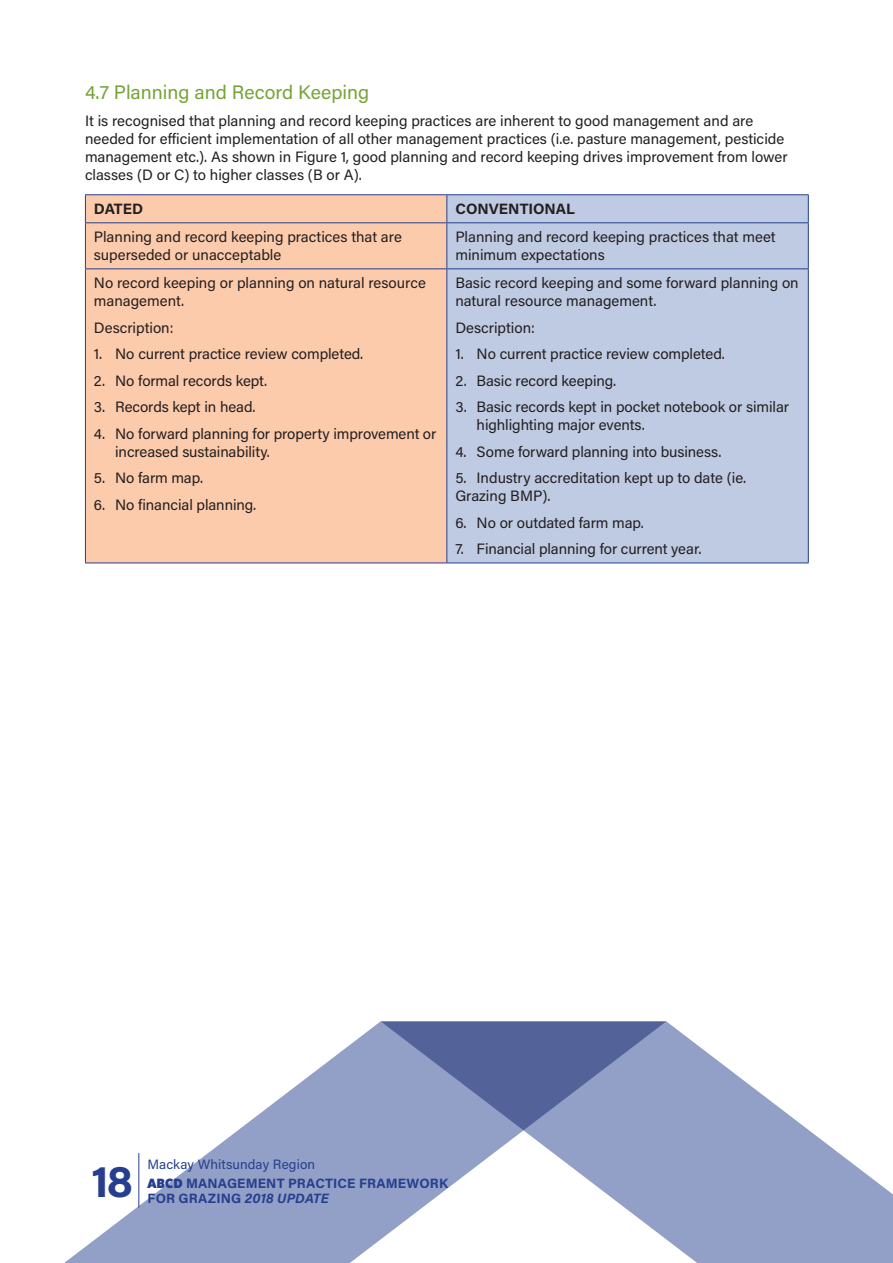
<style>
.page{position:relative;width:893px;height:1263px;background:#fff}
.page>*{position:absolute;margin:0;border:0;box-sizing:border-box;transform-origin:0 0}
.t1{font:700 45px "Acumin Pro";color:#253f8e}
.t2{font:19.5px "Acumin Pro";color:#75a338}
.t3{font:15px/18px "Acumin Pro";color:#231f20}
.t4{font:700 15px "Acumin Pro";color:#231f20}
.t5{font:700 13.5px/19.2px "Acumin Pro";letter-spacing:.01em;color:#253f8e}
.s1{font-weight:400}
.s2{font-family:"Fat Frank";font-weight:800}
.s3{font-style:italic}
</style>
<div class="page">
<svg style="left:64px;top:1021px;width:317px;height:242px"></svg>
<svg style="left:381px;top:1021px;width:391px;height:242px;fill:#929fc6"></svg>
<svg style="left:772px;top:1102px;width:121px;height:161px"></svg>
<hr style="left:138px;top:1153px;width:1px;height:54px;background:#253f8e">
<div style="left:86px;top:195px;width:360px;height:368px;background:#fccbac"></div>
<div style="left:447px;top:195px;width:361px;height:368px;background:#bfcbe3"></div>
<hr style="left:85px;top:194px;width:362px;height:1px;background:#253f8e">
<svg style="left:85px;top:195px;width:1px;height:27px"></svg>
<hr style="left:447px;top:194px;width:362px;height:1px;background:#253f8e">
<svg style="left:446px;top:195px;width:1px;height:27px"></svg>
<svg style="left:808px;top:195px;width:1px;height:27px"></svg>
<hr style="left:85px;top:222px;width:362px;height:1px;background:#253f8e">
<hr style="left:85px;top:223px;width:1px;height:45px;background:#253f8e">
<hr style="left:447px;top:222px;width:362px;height:1px;background:#253f8e">
<hr style="left:446px;top:223px;width:1px;height:45px;background:#253f8e">
<hr style="left:808px;top:223px;width:1px;height:45px;background:#253f8e">
<hr style="left:85px;top:268px;width:362px;height:1px;background:#253f8e">
<hr style="left:85px;top:269px;width:1px;height:294px;background:#253f8e">
<hr style="left:447px;top:268px;width:362px;height:1px;background:#253f8e">
<hr style="left:446px;top:269px;width:1px;height:294px;background:#253f8e">
<hr style="left:808px;top:269px;width:1px;height:294px;background:#253f8e">
<hr style="left:85px;top:563px;width:362px;height:1px;background:#253f8e">
<hr style="left:447px;top:563px;width:362px;height:1px;background:#253f8e">
<h2 class="t2" style="left:85px;top:79px;width:286px">4.7 Planning and Record Keeping</h2>
<p class="t3" style="left:85px;top:111px;width:704px">It is recognised that planning and record keeping practices are inherent to good management and are needed for efficient implementation of all other management practices (i.e. pasture management, pesticide management etc.). As shown in Figure 1, good planning and record keeping drives improvement from lower classes (D or C) to higher classes (B or A).</p>
<p class="t4" style="left:94px;top:198px;width:51px">DATED</p>
<p class="t4" style="left:455px;top:198px;width:121px">CONVENTIONAL</p>
<p class="t3" style="left:94px;top:227px;width:309px">Planning and record keeping practices that are superseded or unacceptable</p>
<p class="t3" style="left:455px;top:227px;width:322px">Planning and record keeping practices that meet minimum expectations</p>
<p class="t3" style="left:94px;top:274px;width:333px">No record keeping or planning on natural resource management.</p>
<p class="t3" style="left:94px;top:318px;width:81px">Description:</p>
<p class="t3" style="left:94px;top:345px;width:271px">1. No current practice review completed.</p>
<p class="t3" style="left:94px;top:371px;width:175px">2. No formal records kept.</p>
<p class="t3" style="left:94px;top:398px;width:163px">3. Records kept in head.</p>
<p class="t3" style="left:115px;top:424px;width:323px;text-indent:-21px">4. No forward planning for property improvement or increased sustainability.</p>
<p class="t3" style="left:94px;top:469px;width:111px">5. No farm map.</p>
<p class="t3" style="left:94px;top:495px;width:164px">6. No financial planning.</p>
<p class="t3" style="left:455px;top:274px;width:345px">Basic record keeping and some forward planning on natural resource management.</p>
<p class="t3" style="left:455px;top:318px;width:81px">Description:</p>
<p class="t3" style="left:455px;top:345px;width:271px">1. No current practice review completed.</p>
<p class="t3" style="left:455px;top:371px;width:162px">2. Basic record keeping.</p>
<p class="t3" style="left:477px;top:398px;width:314px;text-indent:-21px">3. Basic records kept in pocket notebook or similar highlighting major events.</p>
<p class="t3" style="left:455px;top:442px;width:268px">4. Some forward planning into business.</p>
<p class="t3" style="left:455px;top:469px;width:292px">5. Industry accreditation kept up to date (ie.<br>Grazing BMP).</p>
<p class="t3" style="left:455px;top:513px;width:190px">6. No or outdated farm map.</p>
<p class="t3" style="left:455px;top:540px;width:248px">7. Financial planning for current year.</p>
<h1 class="t1" style="left:91px;top:1150px;width:43px">18</h1>
<p class="t5" style="left:147px;top:1153px;width:302px"><span class="s1">Mackay Whitsunday Region<br></span><span class="s2">ABCD</span> MANAGEMENT PRACTICE FRAMEWORK</p>
<p class="t5" style="left:147px;top:1188px;width:183px">FOR GRAZING <span class="s3">2018 UPDATE</span></p>
</div>
